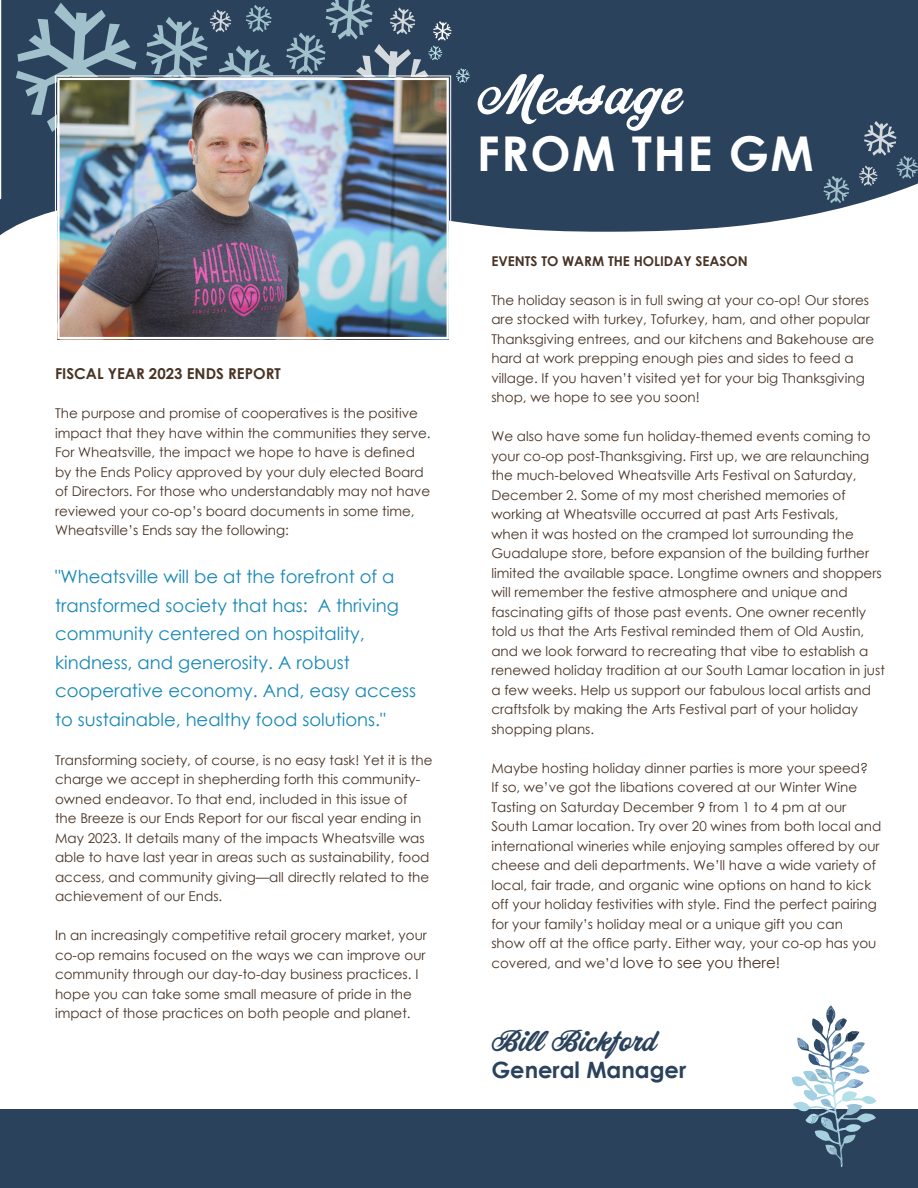
<style>
.page{position:relative;width:918px;height:1188px;background:#fff}
.page>*{position:absolute;margin:0;border:0;box-sizing:border-box;transform-origin:0 0}
.t1{font:51px "Corner Store JF";letter-spacing:.03em;color:#fff}
.t2{font:700 48px "Century Gothic";letter-spacing:.03em;color:#fff}
.t3{font:27px "Corner Store JF";color:#2a425c}
.t4{font:700 22.5px "Century Gothic";color:#2a425c}
.t5{font:18px/28.5px "Century Gothic";color:#1687b7}
.t6{font:15px "Century Gothic";color:#483325}
.t7{font:700 15px "Century Gothic";color:#483325}
.t8{font:13.5px/19.5px "Century Gothic";color:#483325}
.t9{font:700 13.5px "Century Gothic";color:#483325}
.s1{font-size:13.5px}
</style>
<div class="page">
<svg style="left:0;top:0;width:918px;height:235px;background:#384e66"></svg>
<div style="left:0;top:1110px;width:918px;height:78px;background:#2a425c"></div>
<svg style="left:792px;top:1005px;width:85px;height:162px"></svg>
<svg style="left:824px;top:176px;width:25px;height:27px"></svg>
<svg style="left:16px;top:3px;width:121px;height:129px;background:#516c81"></svg>
<svg style="left:859px;top:121px;width:59px;height:65px;background:#465c72"></svg>
<svg style="left:286px;top:0;width:184px;height:136px;background:#425970"></svg>
<svg style="left:146px;top:5px;width:127px;height:70px;background:#496278"></svg>
<img style="left:55px;top:75px;width:396px;height:265px">
<div style="left:57px;top:78px;width:392px;height:261px;border:2px solid #fff"></div>
<p class="t7" style="left:55px;top:363px;width:227px">FISCAL YEAR 2023 ENDS REPORT</p>
<p class="t8" style="left:55px;top:404px;width:377px">The purpose and promise of cooperatives is the positive impact that they have within the communities they serve.<br>For Wheatsville, the impact we hope to have is defined by the Ends Policy approved by your duly elected Board of Directors. For those who understandably may not have reviewed your co-op’s board documents in some time, Wheatsville’s Ends say the following:</p>
<p class="t5" style="left:55px;top:562px;width:363px">"Wheatsville will be at the forefront of a transformed society that has: A thriving community centered on hospitality, kindness, and generosity. A robust cooperative economy. And, easy access to sustainable, healthy food solutions."</p>
<p class="t8" style="left:55px;top:750px;width:379px">Transforming society, of course, is no easy task! Yet it is the charge we accept in shepherding forth this community&shy;owned endeavor. To that end, included in this issue of<br>the Breeze is our Ends Report for our fiscal year ending in May 2023. It details many of the impacts Wheatsville was able to have last year in areas such as sustainability, food access, and community giving—all directly related to the achievement of our Ends.</p>
<p class="t8" style="left:55px;top:926px;width:373px">In an increasingly competitive retail grocery market, your co-op remains focused on the ways we can improve our community through our day-to-day business practices. I hope you can take some small measure of pride in the impact of those practices on both people and planet.</p>
<p class="t1" style="left:477px;top:58px;width:205px">Message</p>
<p class="t2" style="left:477px;top:118px;width:338px">FROM THE GM</p>
<p class="t9" style="left:491px;top:251px;width:258px">EVENTS TO WARM THE HOLIDAY SEASON</p>
<p class="t8" style="left:491px;top:290px;width:384px">The holiday season is in full swing at your co-op! Our stores are stocked with turkey, Tofurkey, ham, and other popular Thanksgiving entrees, and our kitchens and Bakehouse are hard at work prepping enough pies and sides to feed a village. If you haven’t visited yet for your big Thanksgiving shop, we hope to see you soon!</p>
<p class="t8" style="left:491px;top:427px;width:395px">We also have some fun holiday-themed events coming to your co-op post-Thanksgiving. First up, we are relaunching the much-beloved Wheatsville Arts Festival on Saturday, December 2. Some of my most cherished memories of working at Wheatsville occurred at past Arts Festivals,<br>when it was hosted on the cramped lot surrounding the Guadalupe store, before expansion of the building further limited the available space. Longtime owners and shoppers will remember the festive atmosphere and unique and fascinating gifts of those past events. One owner recently told us that the Arts Festival reminded them of Old Austin, and we look forward to recreating that vibe to establish a renewed holiday tradition at our South Lamar location in just a few weeks. Help us support our fabulous local artists and craftsfolk by making the Arts Festival part of your holiday shopping plans.</p>
<p class="t8" style="left:491px;top:758px;width:391px">Maybe hosting holiday dinner parties is more your speed?<br>If so, we’ve got the libations covered at our Winter Wine Tasting on Saturday December 9 from 1 to 4 pm at our South Lamar location. Try over 20 wines from both local and international wineries while enjoying samples offered by our cheese and deli departments. We’ll have a wide variety of local, fair trade, and organic wine options on hand to kick off your holiday festivities with style. Find the perfect pairing for your family’s holiday meal or a unique gift you can<br>show off at the office party. Either way, your co-op has you</p>
<p class="t6" style="left:491px;top:952px;width:290px"><span class="s1">covered, and we’d</span> love to see you there!</p>
<p class="t3" style="left:491px;top:1021px;width:166px">Bill Bickford</p>
<p class="t4" style="left:491px;top:1052px;width:196px">General Manager</p>
</div>
